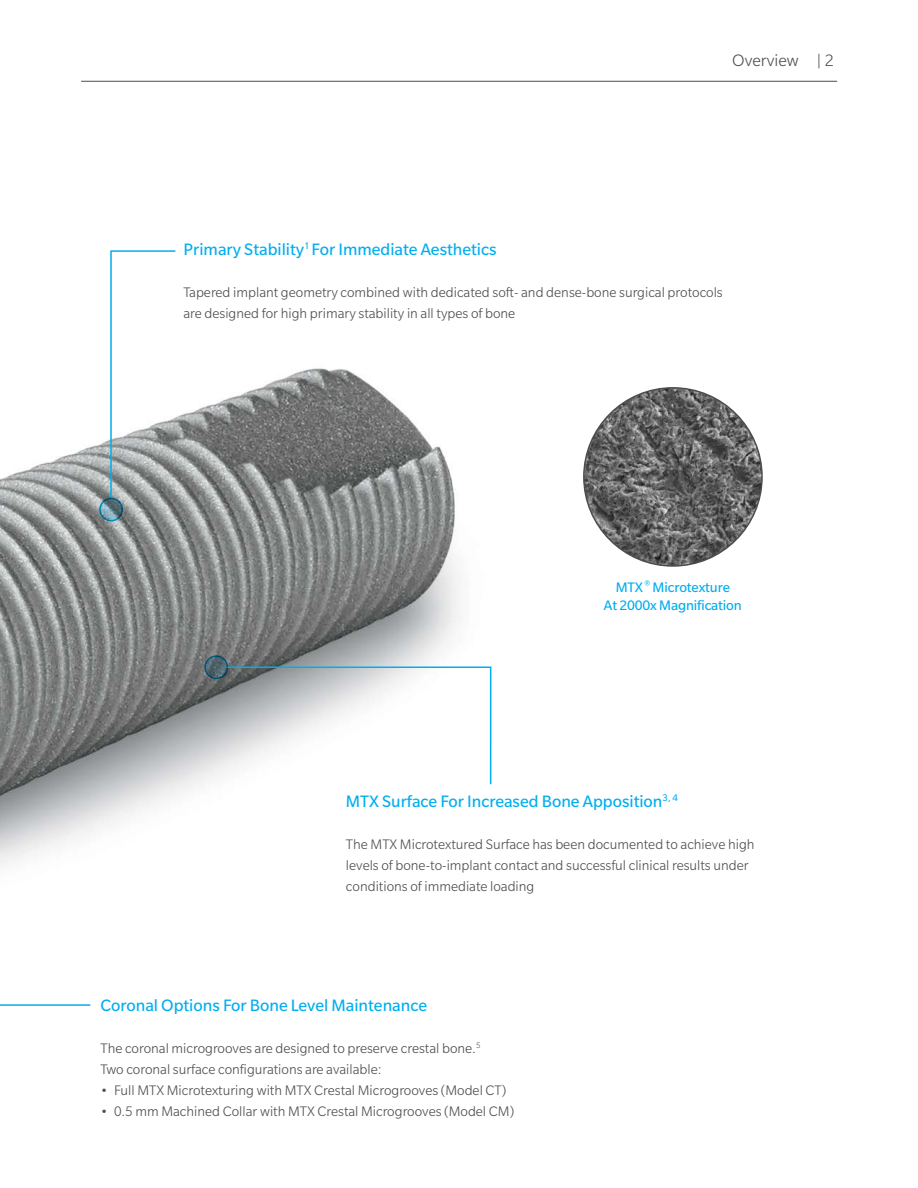
<style>
.page{position:relative;width:918px;height:1188px;background:#fff}
.page>*{position:absolute;margin:0;border:0;box-sizing:border-box;transform-origin:0 0}
.t1{font:18px "Slate Pro";color:#00aeef}
.t2{font:300 18px "Slate Pro";color:#4d4d4f}
.t3{font:300 15px/21px "Slate Pro";color:#4d4d4f}
.t4{font:15px/18px "Slate Pro";letter-spacing:-.01em;color:#00aeef;text-align:center}
</style>
<div class="page">
<img style="left:0;top:368px;width:459px;height:498px">
<img style="left:584px;top:388px;width:178px;height:178px;border-radius:89px">
<svg style="left:0;top:1004px;width:91px;height:2px"></svg>
<hr style="left:110px;top:250px;width:65px;height:2px;background:#00aeef">
<hr style="left:110px;top:251px;width:2px;height:246px;background:#00aeef">
<svg style="left:100px;top:498px;width:22px;height:23px"></svg>
<div style="left:99px;top:498px;width:24px;height:23px;border:2px solid #00aeef;border-radius:50%"></div>
<svg style="left:225px;top:666px;width:267px;height:120px"></svg>
<svg style="left:205px;top:656px;width:22px;height:22px"></svg>
<div style="left:204px;top:655px;width:24px;height:24px;border:2px solid #00aeef;border-radius:50%"></div>
<hr style="left:81px;top:81px;width:756px;height:1px;background:#4d4d4f">
<p class="t2" style="left:732px;top:51px;width:103px">Overview | 2</p>
<p class="t1" style="left:184px;top:240px;width:315px">Primary Stability<sup>1</sup> For Immediate Aesthetics</p>
<p class="t3" style="left:184px;top:282px;width:541px">Tapered implant geometry combined with dedicated soft- and dense-bone surgical protocols are designed for high primary stability in all types of bone</p>
<p class="t4" style="left:604px;top:578px;width:139px">MTX <sup>®</sup> Microtexture<br>At 2000x Magnification</p>
<p class="t1" style="left:346px;top:792px;width:334px">MTX Surface For Increased Bone Apposition<sup>3,</sup> <sup>4</sup></p>
<p class="t3" style="left:346px;top:834px;width:410px">The MTX Microtextured Surface has been documented to achieve high levels of bone-to-implant contact and successful clinical results under conditions of immediate loading</p>
<p class="t1" style="left:100px;top:996px;width:328px">Coronal Options For Bone Level Maintenance</p>
<p class="t3" style="left:100px;top:1038px;width:381px">The coronal microgrooves are designed to preserve crestal bone.<sup>5<br></sup>Two coronal surface configurations are available:</p>
<p class="t3" style="left:101px;top:1080px;width:407px">• Full MTX Microtexturing with MTX Crestal Microgrooves (Model CT)</p>
<p class="t3" style="left:101px;top:1101px;width:415px">• 0.5 mm Machined Collar with MTX Crestal Microgrooves (Model CM)</p>
</div>
